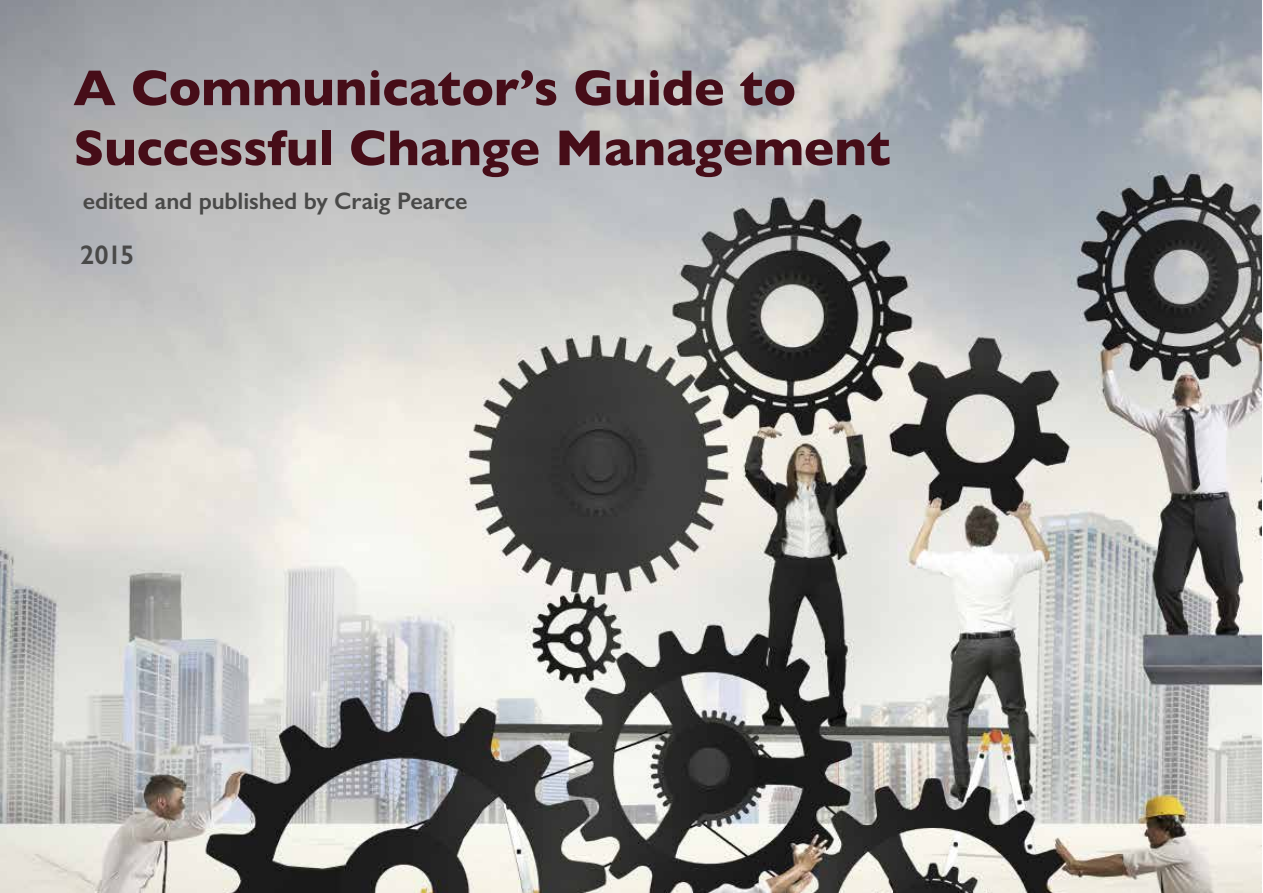
<style>
.page{position:relative;width:1263px;height:893px;background:#fff}
.page>*{position:absolute;margin:0;border:0;box-sizing:border-box;transform-origin:0 0}
.t1{font:700 51px/60px "Gill Sans";letter-spacing:-.005em;color:#460d18}
.t2{font:600 27px "Gill Sans";color:#494948}
.t3{font:600 24px "Gill Sans";letter-spacing:-.005em;color:#494948}
</style>
<div class="page">
<img style="left:0;top:0;width:1262px;height:893px">
<p class="t1" style="left:73px;top:58px;width:819px">A Communicator’s Guide to<br>Successful Change Management</p>
<p class="t3" style="left:83px;top:186px;width:386px">edited and published by Craig Pearce</p>
<p class="t2" style="left:80px;top:239px;width:56px">2015</p>
</div>
